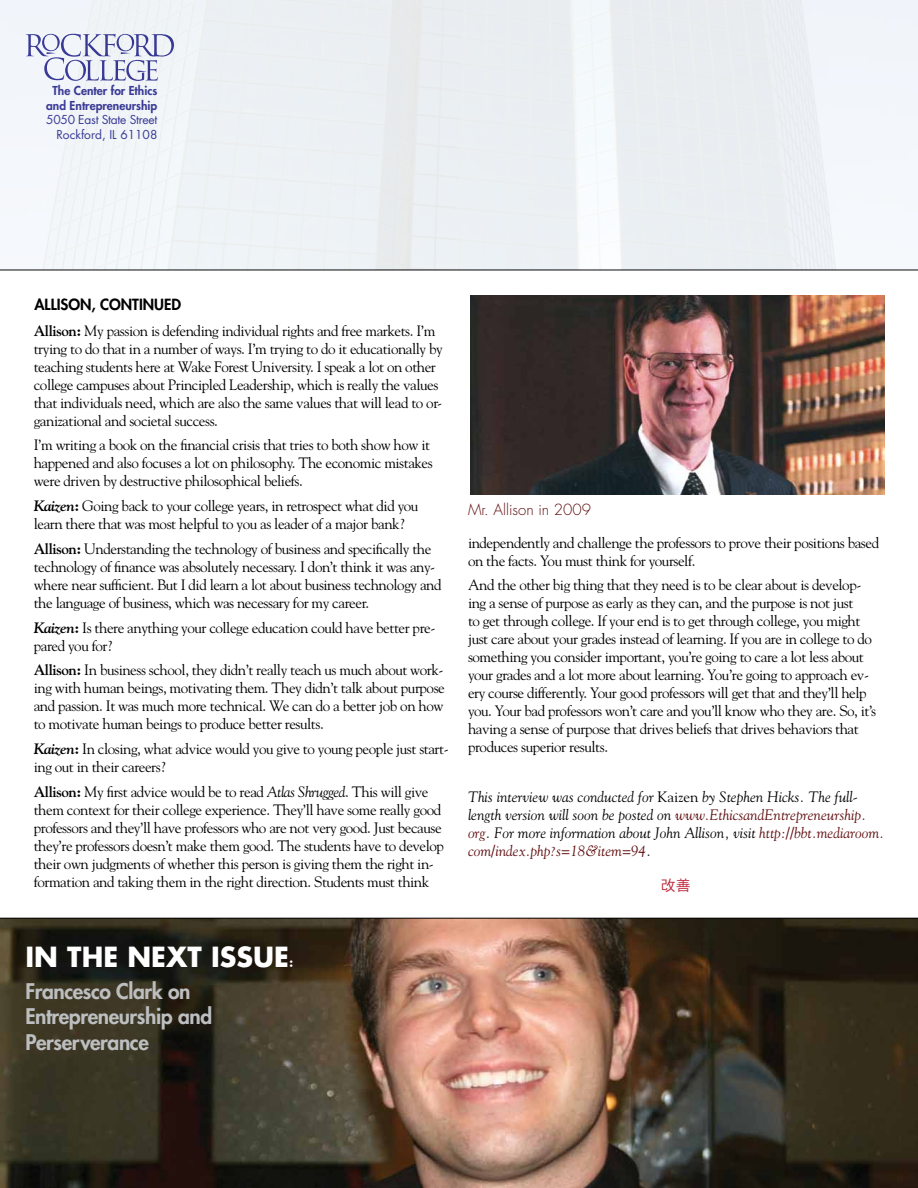
<style>
.page{position:relative;width:918px;height:1188px;background:#fff}
.page>*{position:absolute;margin:0;border:0;box-sizing:border-box;transform-origin:0 0}
.t1{font:700 27px "Futura Std";color:#fff}
.t2{font:800 21px/25.2px "Futura Std";letter-spacing:-.02em;color:#bcbec0}
.t3{font:15px/18px "Goudy Std";letter-spacing:-.03em;color:#000}
.t4{font:italic 15px/18px "Goudy Std";color:#000}
.t5{font:800 15px "Futura Std";color:#000}
.t6{font:300 15px "Futura Std";color:#600d0f}
.t7{font:15px "Heisei Kaku Go Std W3";color:#c0273b}
.t8{font:800 12px/14.4px "Futura Std";color:#333092;text-align:center}
.t9{font:12px/14.4px "Futura Std";letter-spacing:-.02em;color:#333092;text-align:right}
.s1{font-weight:700}
.s2{font-weight:700;font-style:italic}
.s3{font-style:italic}
.s4{font-style:normal}
.s5{color:#600d0f}
.s6{font-family:"Goudy Std";font-size:15px}
</style>
<div class="page">
<img style="left:0;top:919px;width:918px;height:269px">
<hr style="left:0;top:918px;width:918px;height:1px;background:#000">
<hr style="left:0;top:270px;width:918px;height:1px;background:#000">
<img style="left:0;top:0;width:918px;height:270px">
<img style="left:471px;top:296px;width:413px;height:199px">
<p class="t8" style="left:46px;top:84px;width:113px">The Center for Ethics and Entrepreneurship</p>
<p class="t9" style="left:46px;top:113px;width:113px">5050 East State Street<br>Rockford, IL 61108</p>
<p class="t5" style="left:35px;top:295px;width:148px">Allison, continued</p>
<p class="t3" style="left:34px;top:321px;width:411px"><span class="s1">Allison:</span> My passion is defending individual rights and free markets. I’m trying to do that in a number of ways. I’m trying to do it educationally by teaching students here at Wake Forest University. I speak a lot on other college campuses about Principled Leadership, which is really the values that individuals need, which are also the same values that will lead to or&shy;ganizational and societal success.</p>
<p class="t3" style="left:34px;top:436px;width:401px">I’m writing a book on the financial crisis that tries to both show how it happened and also focuses a lot on philosophy. The economic mistakes were driven by destructive philosophical beliefs.</p>
<p class="t3" style="left:34px;top:497px;width:386px"><span class="s2">Kaizen</span><span class="s1">:</span> Going back to your college years, in retrospect what did you learn there that was most helpful to you as leader of a major bank?</p>
<p class="t3" style="left:34px;top:540px;width:409px"><span class="s1">Allison:</span> Understanding the technology of business and specifically the technology of finance was absolutely necessary. I don’t think it was any&shy;where near sufficient. But I did learn a lot about business technology and the language of business, which was necessary for my career.</p>
<p class="t3" style="left:34px;top:618px;width:403px"><span class="s2">Kaizen</span><span class="s1">:</span> Is there anything your college education could have better pre&shy;pared you for?</p>
<p class="t3" style="left:34px;top:661px;width:413px;text-align:justify"><span class="s1">Allison:</span> In business school, they didn’t really teach us much about work&shy;ing with human beings, motivating them. They didn’t talk about purpose and passion. It was much more technical. We can do a better job on how to motivate human beings to produce better results.</p>
<p class="t3" style="left:34px;top:740px;width:416px"><span class="s2">Kaizen</span><span class="s1">:</span> In closing, what advice would you give to young people just start&shy;ing out in their careers?</p>
<p class="t3" style="left:34px;top:783px;width:412px"><span class="s1">Allison:</span> My first advice would be to read <span class="s3">Atlas Shrugged</span>. This will give them context for their college experience. They’ll have some really good professors and they’ll have professors who are not very good. Just because they’re professors doesn’t make them good. The students have to develop their own judgments of whether this person is giving them the right in&shy;formation and taking them in the right direction. Students must think</p>
<p class="t6" style="left:468px;top:501px;width:125px">Mr. Allison in 2009</p>
<p class="t3" style="left:468px;top:533px;width:413px">independently and challenge the professors to prove their positions based on the facts. You must think for yourself.</p>
<p class="t3" style="left:468px;top:576px;width:410px">And the other big thing that they need is to be clear about is develop&shy;ing a sense of purpose as early as they can, and the purpose is not just<br>to get through college. If your end is to get through college, you might just care about your grades instead of learning. If you are in college to do something you consider important, you’re going to care a lot less about your grades and a lot more about learning. You’re going to approach ev&shy;ery course differently. Your good professors will get that and they’ll help you. Your bad professors won’t care and you’ll know who they are. So, it’s having a sense of purpose that drives beliefs that drives behaviors that produces superior results.</p>
<p class="t4" style="left:468px;top:788px;width:418px">This interview was conducted for <span class="s4">Kaizen</span> by Stephen Hicks. The full&shy;length version will soon be posted on <span class="s5">www.EthicsandEntrepreneurship. org</span>. For more information about John Allison, visit <span class="s5">http://bbt.mediaroom. com/index.php?s=18&amp;item=94</span>.</p>
<p class="t7" style="left:661px;top:876px;width:31px">改善</p>
<h1 class="t1" style="left:26px;top:939px;width:270px">IN THE NEXT ISSUE<span class="s6">:</span></h1>
<h2 class="t2" style="left:26px;top:979px;width:188px">Francesco Clark on<br>Entrepreneurship and<br>Perserverance</h2>
</div>
